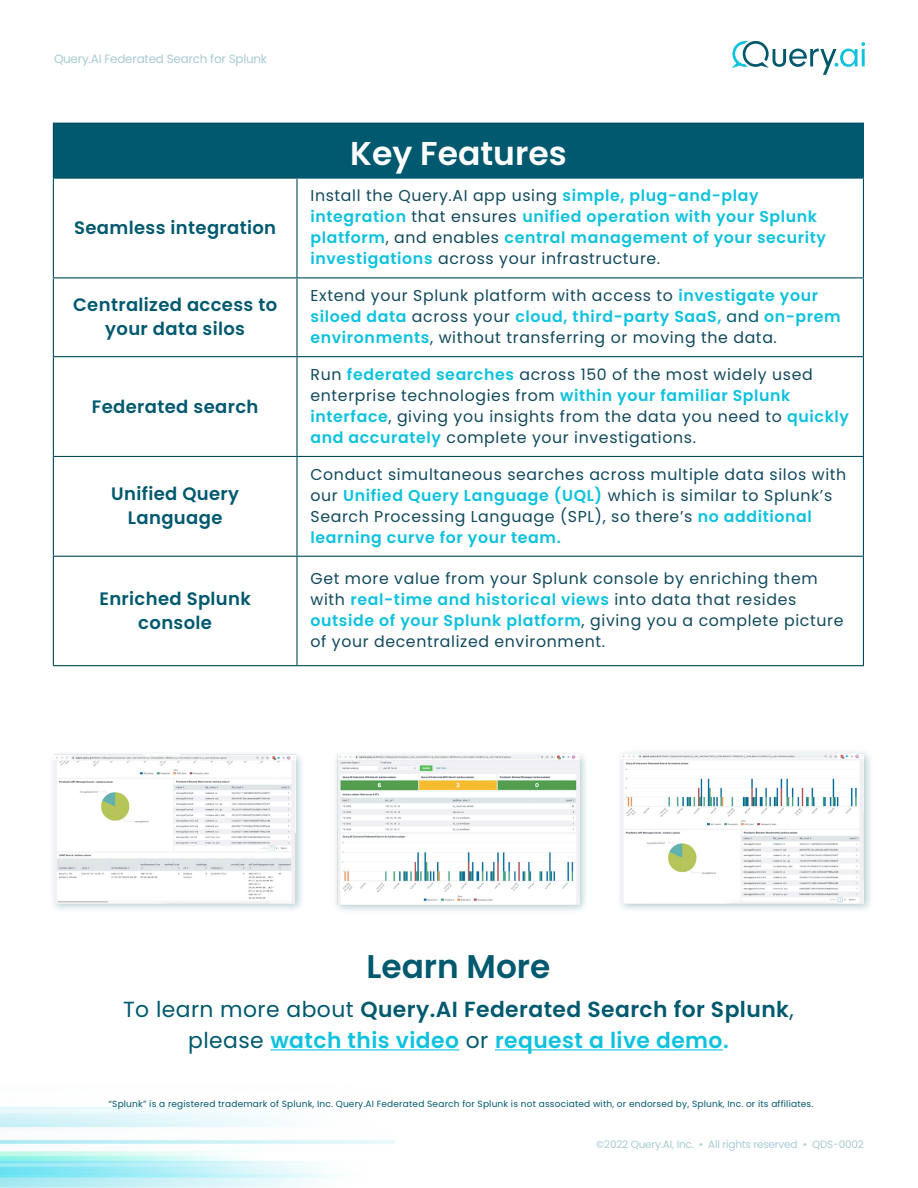
<style>
.page{position:relative;width:918px;height:1188px;background:#fff}
.page>*{position:absolute;margin:0;border:0;box-sizing:border-box;transform-origin:0 0}
.table_head{font:600 33px "Poppins";color:#fff}
.footer_head{font:600 32.7px "Poppins";color:#00596e}
.footer_copy{font:600 21.9px/30.9px "Poppins";letter-spacing:.02em;color:#00596e;text-align:center}
.table_sub_head{font:600 18px/24px "Poppins";letter-spacing:.02em;color:#00596e;text-align:center}
.table_content{font:15.75px/21px "Poppins";letter-spacing:.04em;color:#11495c}
.table_content-2{font:600 15.75px/21px "Poppins";letter-spacing:.04em;color:#0dc2de}
.t1{font:12px "Poppins";letter-spacing:-.02em;color:#a9cbd2}
.t2{font:10.5px "Poppins";letter-spacing:-.02em;color:#a9cbd2}
.disclaimer{font:9px "Poppins";letter-spacing:.02em;color:#00596e}
.s1{font-weight:400;color:#11495c}
.s2{font-weight:600;color:#0dc2de}
.s3{color:#00596e}
.s4{font-weight:400}
.s5{color:#0dc2de}
</style>
<div class="page">
<img style="left:0;top:1050px;width:394px;height:138px">
<svg style="left:732px;top:41px;width:133px;height:34px"></svg>
<div style="left:53px;top:123px;width:810px;height:55px;background:#00596e"></div>
<svg style="left:54px;top:179px;width:809px;height:486px"></svg>
<hr style="left:53px;top:123px;width:244px;height:1px;background:#004a5c">
<hr style="left:53px;top:124px;width:1px;height:54px;background:#004a5c">
<hr style="left:297px;top:123px;width:567px;height:1px;background:#004a5c">
<hr style="left:297px;top:356px;width:567px;height:1px;background:#004a5c">
<hr style="left:297px;top:456px;width:567px;height:1px;background:#004a5c">
<hr style="left:297px;top:556px;width:567px;height:1px;background:#004a5c">
<hr style="left:297px;top:665px;width:567px;height:1px;background:#004a5c">
<hr style="left:53px;top:277px;width:244px;height:1px;background:#004a5c">
<hr style="left:297px;top:277px;width:567px;height:1px;background:#004a5c">
<hr style="left:53px;top:178px;width:245px;height:1px;background:#004a5c">
<hr style="left:53px;top:179px;width:1px;height:98px;background:#004a5c">
<hr style="left:296px;top:179px;width:2px;height:98px;background:#004a5c">
<hr style="left:53px;top:278px;width:1px;height:78px;background:#004a5c">
<hr style="left:296px;top:278px;width:2px;height:78px;background:#004a5c">
<hr style="left:53px;top:356px;width:244px;height:1px;background:#004a5c">
<hr style="left:53px;top:357px;width:1px;height:99px;background:#004a5c">
<hr style="left:296px;top:357px;width:2px;height:99px;background:#004a5c">
<hr style="left:53px;top:456px;width:244px;height:1px;background:#004a5c">
<hr style="left:53px;top:457px;width:1px;height:99px;background:#004a5c">
<hr style="left:296px;top:457px;width:2px;height:99px;background:#004a5c">
<hr style="left:53px;top:556px;width:244px;height:1px;background:#004a5c">
<hr style="left:53px;top:557px;width:1px;height:108px;background:#004a5c">
<hr style="left:296px;top:557px;width:2px;height:108px;background:#004a5c">
<hr style="left:53px;top:665px;width:244px;height:1px;background:#004a5c">
<hr style="left:863px;top:179px;width:1px;height:98px;background:#004a5c">
<hr style="left:863px;top:278px;width:1px;height:78px;background:#004a5c">
<hr style="left:863px;top:357px;width:1px;height:99px;background:#004a5c">
<hr style="left:863px;top:457px;width:1px;height:99px;background:#004a5c">
<hr style="left:863px;top:557px;width:1px;height:108px;background:#004a5c">
<hr style="left:863px;top:124px;width:1px;height:54px;background:#00596e">
<hr style="left:298px;top:178px;width:566px;height:1px;background:#00596e">
<div style="left:616px;top:749px;width:258px;height:164px;background:#00596e;opacity:.3"></div>
<img style="left:621px;top:754px;width:243px;height:149px">
<div style="left:333px;top:750px;width:256px;height:165px;background:#00596e;opacity:.3"></div>
<img style="left:338px;top:755px;width:241px;height:150px">
<div style="left:49px;top:750px;width:257px;height:164px;background:#00596e;opacity:.3"></div>
<img style="left:54px;top:755px;width:241px;height:148px">
<hr style="left:270px;top:1049px;width:189px;height:1px;background:#0dc2de">
<hr style="left:495px;top:1049px;width:228px;height:1px;background:#0dc2de">
<p class="t1" style="left:54px;top:51px;width:215px">Query.AI Federated Search for Splunk</p>
<p class="table_sub_head" style="left:74px;top:216px;width:204px">Seamless integration</p>
<p class="table_head" style="left:350px;top:134px;width:218px">Key Features</p>
<p class="table_content-2" style="left:310px;top:185px;width:517px"><span class="s1">Install the Query.AI app using</span> simple, plug-and-play integration <span class="s1">that ensures</span> unified operation with your Splunk platform<span class="s1">, and enables</span> central management of your security investigations <span class="s1">across your infrastructure.</span></p>
<p class="table_sub_head" style="left:73px;top:293px;width:206px">Centralized access to your data silos</p>
<p class="table_content" style="left:310px;top:285px;width:532px">Extend your Splunk platform with access to <span class="s2">investigate your siloed data</span> across your <span class="s2">cloud, third-party SaaS,</span> <span class="s3">and</span> <span class="s2">on-prem environments</span>, without transferring or moving the data.</p>
<p class="table_sub_head" style="left:92px;top:394px;width:168px">Federated search</p>
<p class="table_sub_head" style="left:111px;top:482px;width:129px">Unified Query<br>Language</p>
<p class="table_sub_head" style="left:99px;top:587px;width:153px">Enriched Splunk console</p>
<p class="table_content" style="left:310px;top:364px;width:540px">Run <span class="s2">federated searches</span> across 150 of the most widely used enterprise technologies from <span class="s2">within your familiar Splunk interface</span>, giving you insights from the data you need to <span class="s2">quickly and accurately</span> complete your investigations.</p>
<p class="table_content" style="left:310px;top:464px;width:537px">Conduct simultaneous searches across multiple data silos with our <span class="s2">Unified Query Language (UQL)</span> which is similar to Splunk’s Search Processing Language (SPL), so there’s <span class="s2">no additional learning curve for your team.</span></p>
<p class="table_content" style="left:310px;top:568px;width:535px">Get more value from your Splunk console by enriching them with <span class="s2">real-time and historical views</span> into data that resides <span class="s2">outside of your Splunk platform</span>, giving you a complete picture of your decentralized environment.</p>
<p class="footer_head" style="left:366px;top:947px;width:186px">Learn More</p>
<p class="footer_copy" style="left:123px;top:994px;width:672px"><span class="s4">To learn more about</span> Query.AI Federated Search for Splunk<span class="s4">, please</span> <span class="s5">watch this video</span> <span class="s4">or</span> <span class="s5">request a live demo.</span></p>
<p class="disclaimer" style="left:109px;top:1099px;width:706px">“Splunk” is a registered trademark of Splunk, Inc. Query.AI Federated Search for Splunk is not associated with, or endorsed by, Splunk, Inc. or its affiliates.</p>
<p class="t2" style="left:596px;top:1138px;width:269px">©2022 Query.AI, Inc. • All rights reserved • QDS-0002</p>
</div>
